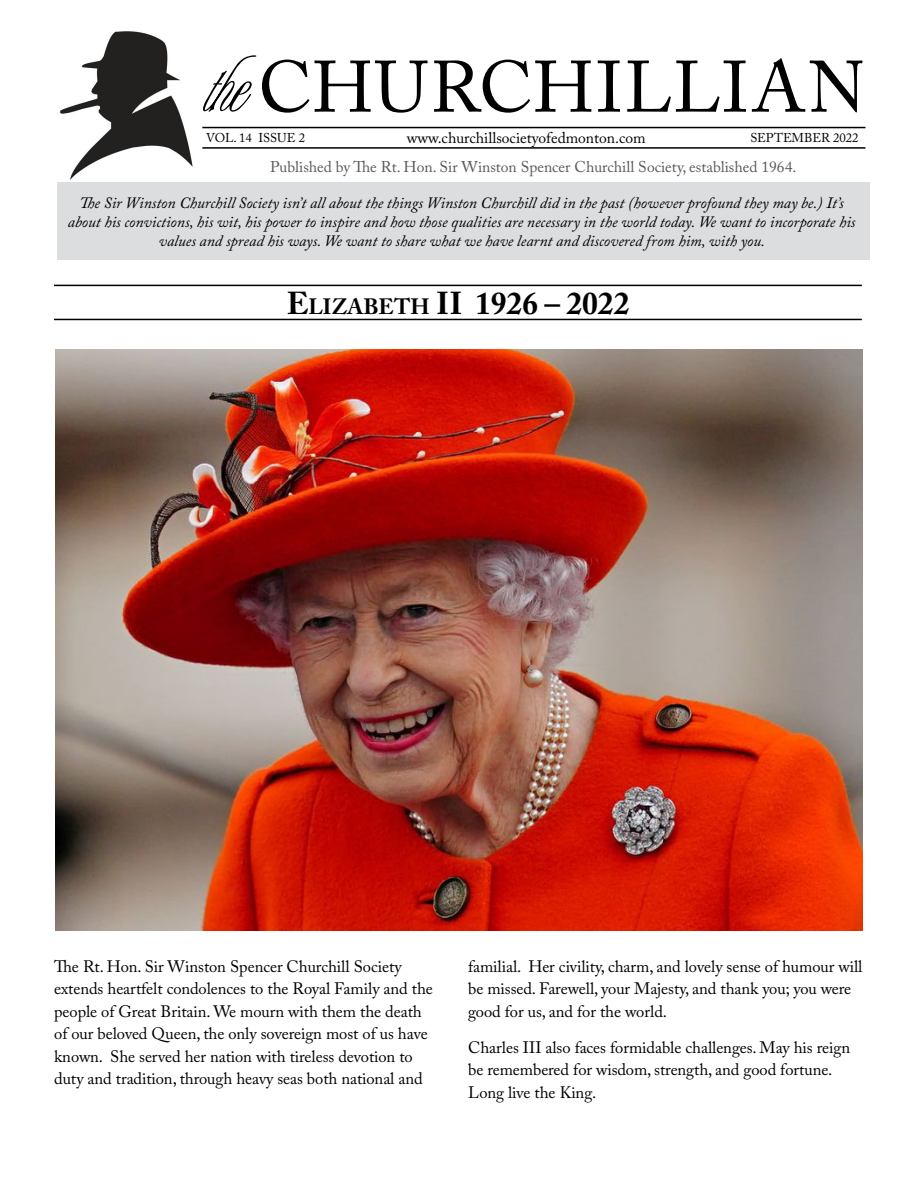
<style>
.page{position:relative;width:918px;height:1188px;background:#fff}
.page>*{position:absolute;margin:0;border:0;box-sizing:border-box;transform-origin:0 0}
.t1{font:700 31.5px "Adobe Caslon Pro";color:#000}
.t2{font:16.5px/22.5px "Adobe Caslon Pro";letter-spacing:-.005em;color:#000}
.t3{font:italic 15.75px/18.9px "Adobe Caslon Pro";color:#000;text-align:center}
.t4{font:15.45px "Adobe Caslon Pro";color:#58595b}
.t5{font:15.45px "Adobe Caslon Pro";color:#000}
.t6{font:12.75px "Adobe Caslon Pro";color:#000}
.s1{font-size:22.05px}
</style>
<div class="page">
<div style="left:58px;top:183px;width:812px;height:77px;background:#dcddde"></div>
<img style="left:57px;top:31px;width:139px;height:152px">
<hr style="left:202px;top:127px;width:663px;height:1px;background:#000">
<hr style="left:202px;top:147px;width:663px;height:2px;background:#000">
<svg style="left:203px;top:55px;width:659px;height:58px"></svg>
<hr style="left:54px;top:285px;width:808px;height:1px;background:#000">
<hr style="left:54px;top:319px;width:808px;height:1px;background:#000">
<img style="left:55px;top:350px;width:808px;height:580px">
<p class="t5" style="left:407px;top:128px;width:240px">www.churchillsocietyofedmonton.com</p>
<p class="t6" style="left:206px;top:130px;width:100px">VOL. 14 ISSUE 2</p>
<p class="t6" style="left:750px;top:130px;width:110px">SEPTEMBER 2022</p>
<p class="t4" style="left:270px;top:158px;width:528px">Published by The Rt. Hon. Sir Winston Spencer Churchill Society, established 1964.</p>
<p class="t3" style="left:68px;top:193px;width:789px">The Sir Winston Churchill Society isn’t all about the things Winston Churchill did in the past (however profound they may be.) It’s about his convictions, his wit, his power to inspire and how those qualities are necessary in the world today. We want to incorporate his values and spread his ways. We want to share what we have learnt and discovered from him, with you.</p>
<h1 class="t1" style="left:287px;top:284px;width:344px">E<span class="s1">LIZABETH</span> II 1926 – 2022</h1>
<p class="t2" style="left:54px;top:955px;width:380px">The Rt. Hon. Sir Winston Spencer Churchill Society extends heartfelt condolences to the Royal Family and the people of Great Britain. We mourn with them the death of our beloved Queen, the only sovereign most of us have known. She served her nation with tireless devotion to duty and tradition, through heavy seas both national and</p>
<p class="t2" style="left:468px;top:955px;width:396px">familial. Her civility, charm, and lovely sense of humour will be missed. Farewell, your Majesty, and thank you; you were good for us, and for the world.</p>
<p class="t2" style="left:468px;top:1036px;width:384px">Charles III also faces formidable challenges. May his reign be remembered for wisdom, strength, and good fortune.<br>Long live the King.</p>
</div>
